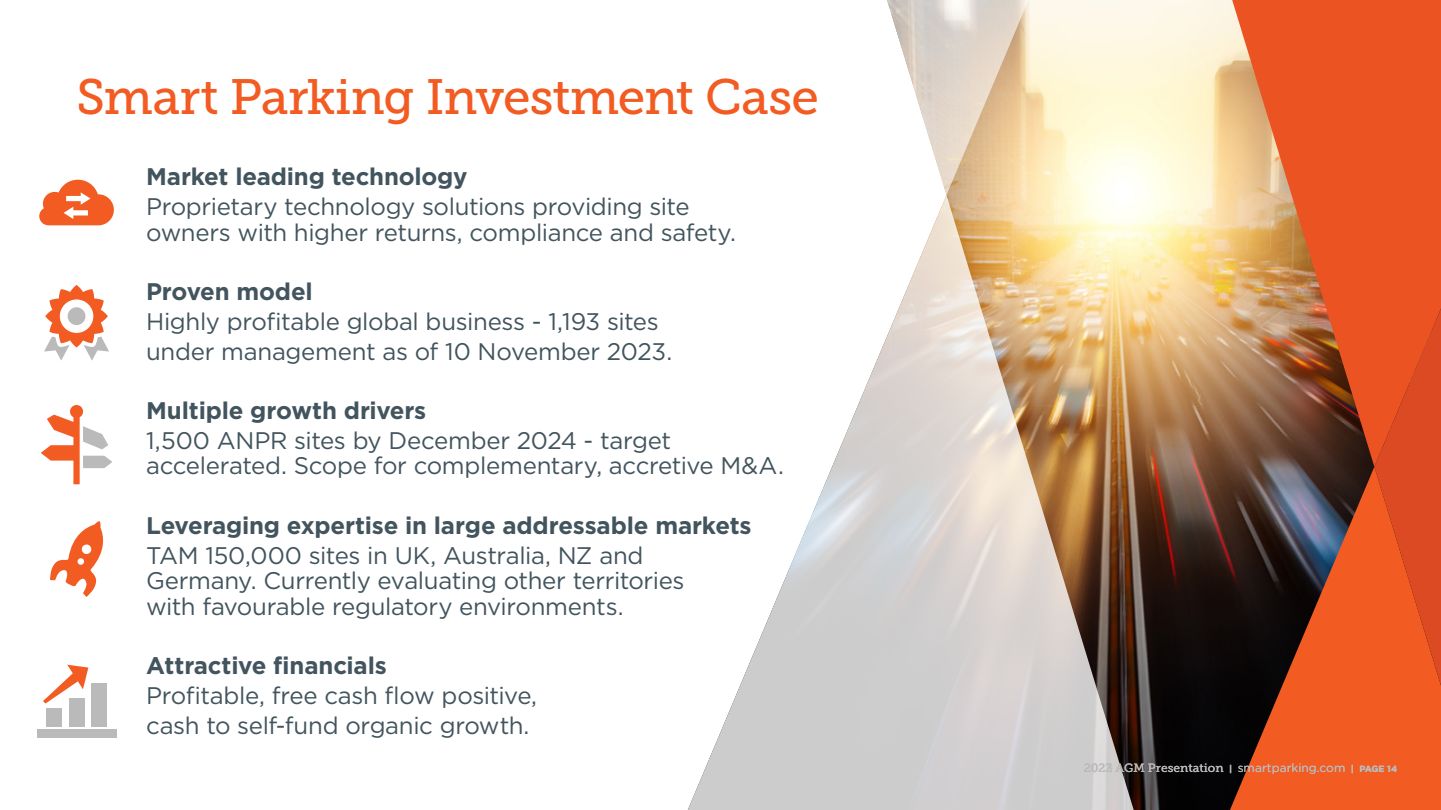
<style>
.page{position:relative;width:1441px;height:810px;background:#fff}
.page>*{position:absolute;margin:0;border:0;box-sizing:border-box;transform-origin:0 0}
.Body{font:49.5px "Museo Slab 500";letter-spacing:-.02em;color:#f25b21}
.Body-2{font:24px/25.5px "Gotham";letter-spacing:-.015em;color:#42545d}
.Body-3{font:700 24px "Gotham";letter-spacing:-.01em;color:#42545d}
.t1{font:12px "Museo Slab 500";letter-spacing:.005em;color:#bababa}
.s1{font-family:"Gotham";font-weight:700;font-size:9px}
.s2{font-family:"Gotham"}
</style>
<div class="page">
<img style="left:1163px;top:195px;width:68px;height:615px">
<img style="left:687px;top:195px;width:476px;height:615px">
<svg style="left:887px;top:0;width:344px;height:195px;background:#f4e9d1"></svg>
<img style="left:1231px;top:0;width:209px;height:467px">
<svg style="left:1229px;top:467px;width:211px;height:343px;background:#aa4623"></svg>
<svg style="left:50px;top:521px;width:54px;height:76px"></svg>
<svg style="left:44px;top:285px;width:65px;height:76px"></svg>
<svg style="left:41px;top:405px;width:71px;height:79px"></svg>
<svg style="left:39px;top:180px;width:75px;height:45px"></svg>
<div style="left:37px;top:730px;width:79px;height:8px;background:#bababa"></div>
<div style="left:46px;top:708px;width:16px;height:18px;background:#bababa"></div>
<div style="left:69px;top:698px;width:15px;height:28px;background:#bababa"></div>
<div style="left:92px;top:683px;width:15px;height:43px;background:#bababa"></div>
<svg style="left:43px;top:665px;width:45px;height:39px"></svg>
<p class="Body" style="left:77px;top:69px;width:743px">Smart Parking Investment Case</p>
<p class="Body-3" style="left:146px;top:161px;width:323px">Market leading technology</p>
<p class="Body-2" style="left:146px;top:193px;width:591px">Proprietary technology solutions providing site owners with higher returns, compliance and safety.</p>
<p class="Body-3" style="left:146px;top:276px;width:168px">Proven model</p>
<p class="Body-2" style="left:146px;top:308px;width:514px">Highly profitable global business - 1,193 sites</p>
<p class="Body-2" style="left:146px;top:338px;width:527px">under management as of 10 November 2023.</p>
<p class="Body-3" style="left:146px;top:395px;width:281px">Multiple growth drivers</p>
<p class="Body-2" style="left:146px;top:427px;width:639px">1,500 ANPR sites by December 2024 - target accelerated. Scope for complementary, accretive M&amp;A.</p>
<p class="Body-3" style="left:146px;top:509px;width:607px">Leveraging expertise in large addressable markets</p>
<p class="Body-2" style="left:146px;top:542px;width:540px">TAM 150,000 sites in UK, Australia, NZ and<br>Germany. Currently evaluating other territories with favourable regulatory environments.</p>
<p class="Body-3" style="left:146px;top:650px;width:242px">Attractive financials</p>
<p class="Body-2" style="left:146px;top:682px;width:392px">Profitable, free cash flow positive,</p>
<p class="Body-2" style="left:146px;top:712px;width:385px">cash to self-fund organic growth.</p>
<p class="t1" style="left:1083px;top:761px;width:315px">2023 AGM Presentation <span class="s1">|</span> <span class="s2">smartparking.com</span> <span class="s1">| PAGE 14</span></p>
<p class="t1" style="left:1105px;top:761px;width:9px">2</p>
</div>
